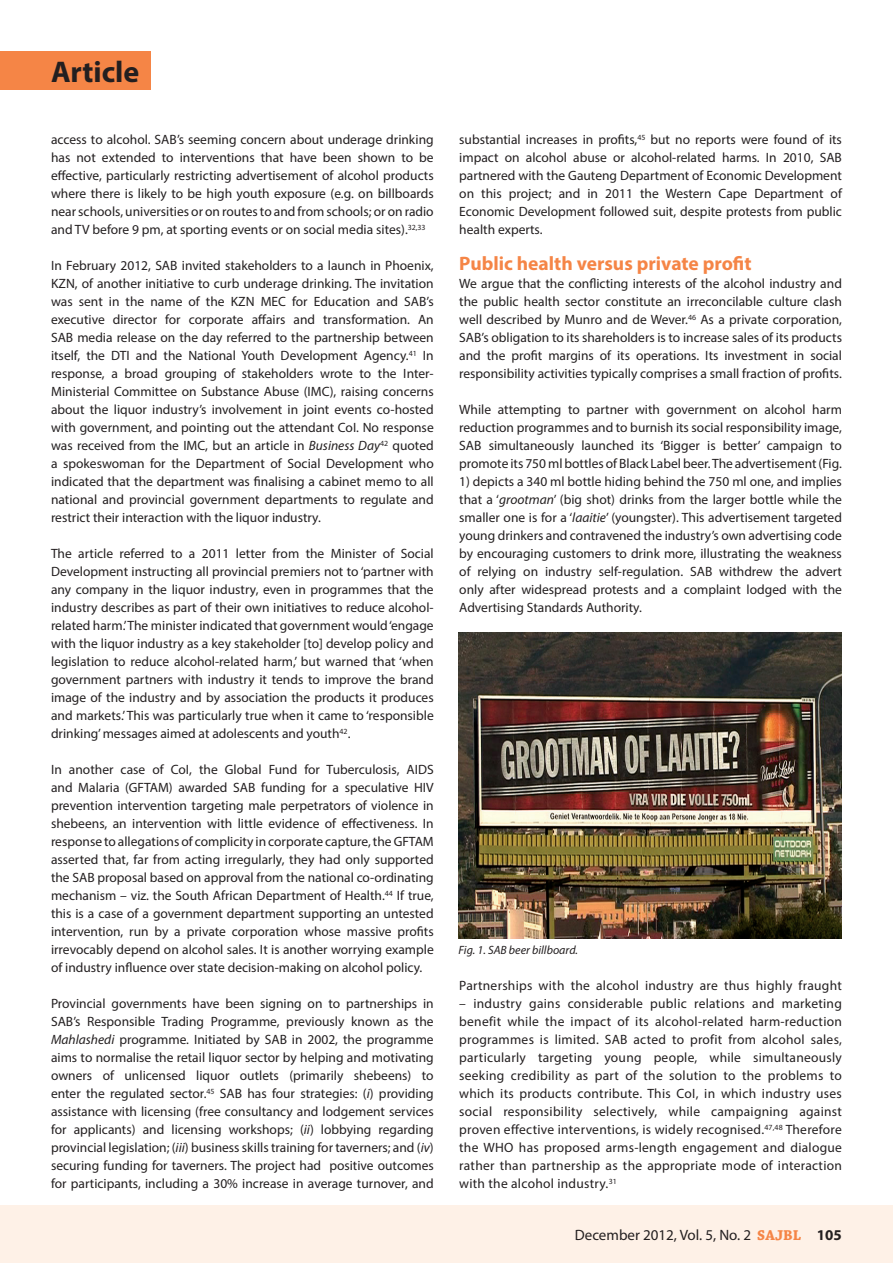
<style>
.page{position:relative;width:893px;height:1263px;background:#fff}
.page>*{position:absolute;margin:0;border:0;box-sizing:border-box;transform-origin:0 0}
.t1{font:700 30px "Myriad Pro";color:#231f20}
.B_HEAD{font:700 19.5px "Myriad Pro";color:#f58546}
.t2{font:15px "Myriad Pro";color:#231f20}
.BODY_COPY{font:13.5px/18px "Myriad Pro";color:#231f20;text-align:justify}
.BODY_COPY-2{font:13.5px "Myriad Pro";letter-spacing:.02em;color:#231f20}
.CAPTIONS{font:italic 12px "Myriad Pro";color:#231f20}
.s1{font-style:italic}
.s2{font-family:"Chaparral Pro";font-weight:700;color:#f58546}
.s3{font-weight:700}
</style>
<div class="page">
<div style="left:0;top:1205px;width:893px;height:58px;background:#fef1e7"></div>
<div style="left:0;top:52px;width:151px;height:38px;background:#f58546"></div>
<img style="left:459px;top:632px;width:383px;height:307px">
<h1 class="t1" style="left:51px;top:52px;width:90px">Article</h1>
<p class="BODY_COPY" style="left:51px;top:130px;width:384px">access to alcohol. SAB’s seeming concern about underage drinking has not extended to interventions that have been shown to be effective, particularly restricting advertisement of alcohol products where there is likely to be high youth exposure (e.g. on billboards near schools, universities or on routes to and from schools; or on radio and TV before 9 pm, at sporting events or on social media sites).<sup>32,33</sup></p>
<p class="BODY_COPY" style="left:51px;top:256px;width:384px">In February 2012, SAB invited stakeholders to a launch in Phoenix, KZN, of another initiative to curb underage drinking. The invitation was sent in the name of the KZN MEC for Education and SAB’s executive director for corporate affairs and transformation. An SAB media release on the day referred to the partnership between itself, the DTI and the National Youth Development Agency.<sup>41</sup> In response, a broad grouping of stakeholders wrote to the Inter-Ministerial Committee on Substance Abuse (IMC), raising concerns about the liquor industry’s involvement in joint events co-hosted with government, and pointing out the attendant CoI. No response was received from the IMC, but an article in <span class="s1">Business Day</span><sup>42</sup> quoted a spokeswoman for the Department of Social Development who indicated that the department was finalising a cabinet memo to all national and provincial government departments to regulate and restrict their interaction with the liquor industry.</p>
<p class="BODY_COPY" style="left:51px;top:544px;width:384px">The article referred to a 2011 letter from the Minister of Social Development instructing all provincial premiers not to ‘partner with any company in the liquor industry, even in programmes that the industry describes as part of their own initiatives to reduce alcohol&shy;related harm.’The minister indicated that government would ‘engage with the liquor industry as a key stakeholder [to] develop policy and legislation to reduce alcohol-related harm,’ but warned that ‘when government partners with industry it tends to improve the brand image of the industry and by association the products it produces and markets.’ This was particularly true when it came to ‘responsible drinking’ messages aimed at adolescents and youth<sup>42</sup>.</p>
<p class="BODY_COPY" style="left:51px;top:760px;width:384px">In another case of CoI, the Global Fund for Tuberculosis, AIDS and Malaria (GFTAM) awarded SAB funding for a speculative HIV prevention intervention targeting male perpetrators of violence in shebeens, an intervention with little evidence of effectiveness. In response to allegations of complicity in corporate capture, the GFTAM asserted that, far from acting irregularly, they had only supported the SAB proposal based on approval from the national co-ordinating mechanism – viz. the South African Department of Health.<sup>44</sup> If true, this is a case of a government department supporting an untested intervention, run by a private corporation whose massive profits irrevocably depend on alcohol sales. It is another worrying example of industry influence over state decision-making on alcohol policy.</p>
<p class="BODY_COPY" style="left:51px;top:994px;width:384px">Provincial governments have been signing on to partnerships in SAB’s Responsible Trading Programme, previously known as the <span class="s1">Mahlashedi</span> programme. Initiated by SAB in 2002, the programme aims to normalise the retail liquor sector by helping and motivating owners of unlicensed liquor outlets (primarily shebeens) to enter the regulated sector.<sup>45</sup> SAB has four strategies: (<span class="s1">i</span>) providing assistance with licensing (free consultancy and lodgement services for applicants) and licensing workshops; (<span class="s1">ii</span>) lobbying regarding provincial legislation; (<span class="s1">iii</span>) business skills training for taverners; and (<span class="s1">iv</span>) securing funding for taverners. The project had positive outcomes for participants, including a 30% increase in average turnover, and</p>
<p class="BODY_COPY" style="left:459px;top:130px;width:384px">substantial increases in profits,<sup>45</sup> but no reports were found of its impact on alcohol abuse or alcohol-related harms. In 2010, SAB partnered with the Gauteng Department of Economic Development on this project; and in 2011 the Western Cape Department of Economic Development followed suit, despite protests from public health experts.</p>
<p class="B_HEAD" style="left:459px;top:251px;width:294px">Public health versus private profit</p>
<p class="BODY_COPY" style="left:459px;top:274px;width:384px">We argue that the conflicting interests of the alcohol industry and the public health sector constitute an irreconcilable culture clash well described by Munro and de Wever.<sup>46</sup> As a private corporation, SAB’s obligation to its shareholders is to increase sales of its products and the profit margins of its operations. Its investment in social responsibility activities typically comprises a small fraction of profits.</p>
<p class="BODY_COPY" style="left:459px;top:400px;width:384px">While attempting to partner with government on alcohol harm reduction programmes and to burnish its social responsibility image, SAB simultaneously launched its ‘Bigger is better’ campaign to promote its 750 ml bottles of Black Label beer. The advertisement (Fig.</p>
<p class="BODY_COPY" style="left:459px;top:472px;width:384px">1) depicts a 340 ml bottle hiding behind the 750 ml one, and implies that a ‘<span class="s1">grootman</span>’ (big shot) drinks from the larger bottle while the smaller one is for a ‘<span class="s1">laaitie</span>’ (youngster). This advertisement targeted young drinkers and contravened the industry’s own advertising code by encouraging customers to drink more, illustrating the weakness of relying on industry self-regulation. SAB withdrew the advert only after widespread protests and a complaint lodged with the Advertising Standards Authority.</p>
<p class="CAPTIONS" style="left:459px;top:943px;width:121px">Fig. 1. SAB beer billboard.</p>
<p class="BODY_COPY-2" style="left:459px;top:977px;width:384px">Partnerships with the alcohol industry are thus highly fraught</p>
<p class="BODY_COPY" style="left:459px;top:994px;width:384px">– industry gains considerable public relations and marketing benefit while the impact of its alcohol-related harm-reduction programmes is limited. SAB acted to profit from alcohol sales, particularly targeting young people, while simultaneously seeking credibility as part of the solution to the problems to which its products contribute. This CoI, in which industry uses social responsibility selectively, while campaigning against proven effective interventions, is widely recognised.<sup>47,48</sup> Therefore the WHO has proposed arms-length engagement and dialogue rather than partnership as the appropriate mode of interaction with the alcohol industry.<sup>31</sup></p>
<p class="t2" style="left:575px;top:1226px;width:269px">December 2012, Vol. 5, No. 2 <span class="s2">SAJBL</span> <span class="s3">105</span></p>
</div>
